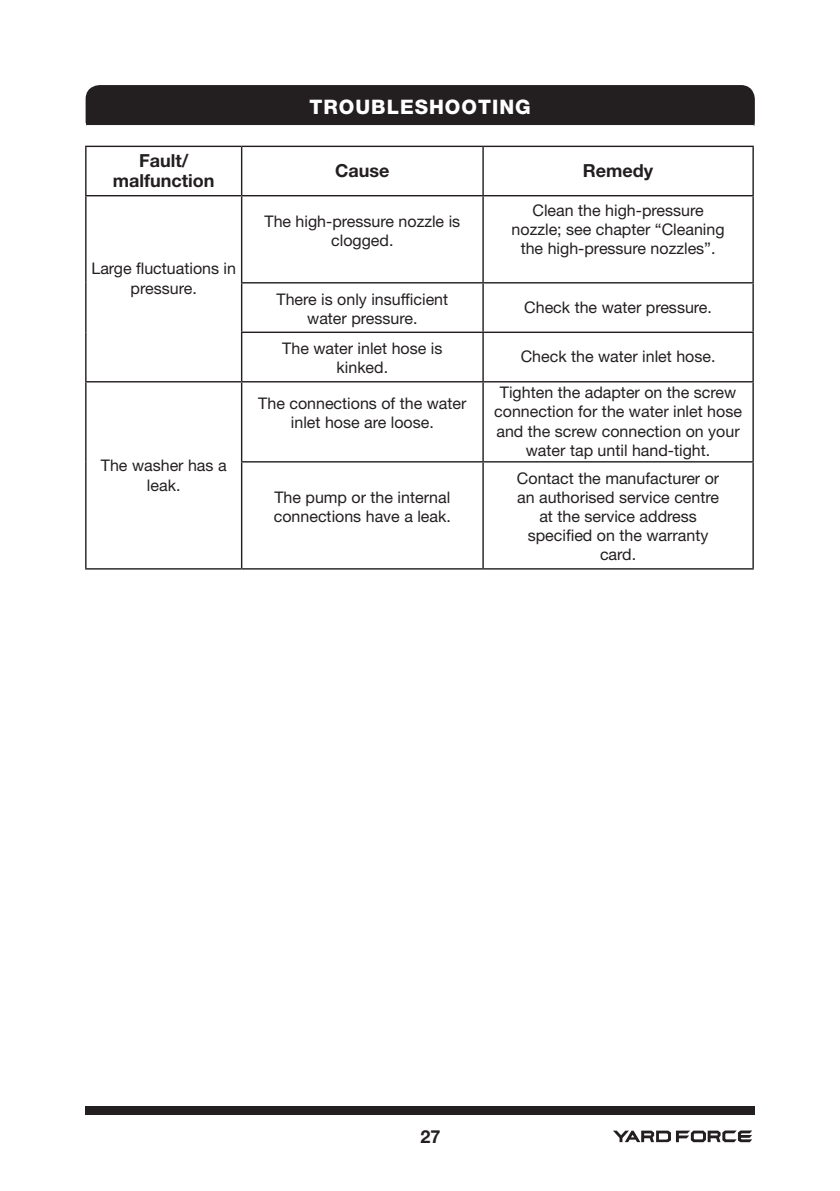
<style>
.page{position:relative;width:840px;height:1191px;background:#fff}
.page>*{position:absolute;margin:0;border:0;box-sizing:border-box;transform-origin:0 0}
.t1{font:800 20px "Helvetica Neue LT Pro";letter-spacing:.05em;color:#fff}
.t2{font:700 18px/20px "Helvetica Neue LT Pro";color:#231f20;text-align:center}
.t3{font:16px/19.2px "Helvetica Neue LT Std";color:#231f20;text-align:center}
</style>
<div class="page">
<div style="left:85px;top:1106px;width:669px;height:8px;background:#231f20"></div>
<svg style="left:613px;top:1130px;width:138px;height:12px"></svg>
<svg style="left:86px;top:85px;width:668px;height:42px;background:#2e2a2b"></svg>
<hr style="left:85px;top:146px;width:156px;height:1px;background:#231f20">
<hr style="left:85px;top:147px;width:1px;height:48px;background:#231f20">
<hr style="left:241px;top:146px;width:242px;height:1px;background:#231f20">
<hr style="left:241px;top:147px;width:1px;height:48px;background:#231f20">
<hr style="left:483px;top:146px;width:270px;height:1px;background:#231f20">
<hr style="left:482px;top:147px;width:1px;height:48px;background:#231f20">
<hr style="left:752px;top:147px;width:1px;height:48px;background:#231f20">
<hr style="left:85px;top:195px;width:156px;height:1px;background:#231f20">
<hr style="left:85px;top:196px;width:1px;height:87px;background:#231f20">
<hr style="left:241px;top:195px;width:242px;height:1px;background:#231f20">
<hr style="left:241px;top:196px;width:1px;height:86px;background:#231f20">
<hr style="left:483px;top:195px;width:270px;height:1px;background:#231f20">
<hr style="left:482px;top:196px;width:1px;height:86px;background:#231f20">
<hr style="left:752px;top:196px;width:1px;height:86px;background:#231f20">
<hr style="left:85px;top:283px;width:1px;height:49px;background:#231f20">
<hr style="left:241px;top:282px;width:242px;height:1px;background:#231f20">
<hr style="left:241px;top:283px;width:1px;height:48px;background:#231f20">
<hr style="left:483px;top:282px;width:270px;height:1px;background:#231f20">
<hr style="left:482px;top:283px;width:1px;height:48px;background:#231f20">
<hr style="left:752px;top:283px;width:1px;height:48px;background:#231f20">
<hr style="left:85px;top:332px;width:1px;height:49px;background:#231f20">
<hr style="left:241px;top:331px;width:242px;height:2px;background:#231f20">
<hr style="left:241px;top:333px;width:1px;height:48px;background:#231f20">
<hr style="left:483px;top:331px;width:270px;height:2px;background:#231f20">
<hr style="left:482px;top:333px;width:1px;height:48px;background:#231f20">
<hr style="left:752px;top:333px;width:1px;height:48px;background:#231f20">
<hr style="left:85px;top:381px;width:156px;height:1px;background:#231f20">
<hr style="left:85px;top:382px;width:1px;height:80px;background:#231f20">
<hr style="left:241px;top:381px;width:242px;height:1px;background:#231f20">
<hr style="left:241px;top:382px;width:1px;height:79px;background:#231f20">
<hr style="left:483px;top:381px;width:270px;height:1px;background:#231f20">
<hr style="left:482px;top:382px;width:1px;height:79px;background:#231f20">
<hr style="left:752px;top:382px;width:1px;height:79px;background:#231f20">
<hr style="left:85px;top:462px;width:1px;height:106px;background:#231f20">
<hr style="left:241px;top:461px;width:242px;height:1px;background:#231f20">
<hr style="left:241px;top:462px;width:1px;height:106px;background:#231f20">
<hr style="left:483px;top:461px;width:270px;height:1px;background:#231f20">
<hr style="left:482px;top:462px;width:1px;height:106px;background:#231f20">
<hr style="left:752px;top:462px;width:1px;height:106px;background:#231f20">
<hr style="left:85px;top:568px;width:156px;height:1px;background:#231f20">
<hr style="left:241px;top:568px;width:242px;height:1px;background:#231f20">
<hr style="left:483px;top:568px;width:270px;height:1px;background:#231f20">
<p class="t1" style="left:309px;top:95px;width:223px">TROUBLESHOOTING</p>
<p class="t2" style="left:113px;top:151px;width:103px">Fault/ malfunction</p>
<p class="t2" style="left:335px;top:161px;width:56px">Cause</p>
<p class="t2" style="left:582px;top:161px;width:72px">Remedy</p>
<p class="t3" style="left:91px;top:258px;width:146px">Large fluctuations in</p>
<p class="t3" style="left:131px;top:278px;width:68px">pressure.</p>
<p class="t3" style="left:101px;top:455px;width:127px;line-height:20px">The washer has a leak.</p>
<p class="t3" style="left:264px;top:211px;width:197px">The high-pressure nozzle is</p>
<p class="t3" style="left:331px;top:230px;width:64px">clogged.</p>
<p class="t3" style="left:276px;top:289px;width:173px">There is only insufficient</p>
<p class="t3" style="left:307px;top:308px;width:112px">water pressure.</p>
<p class="t3" style="left:282px;top:338px;width:161px">The water inlet hose is</p>
<p class="t3" style="left:336px;top:358px;width:53px">kinked.</p>
<p class="t3" style="left:258px;top:394px;width:210px">The connections of the water</p>
<p class="t3" style="left:291px;top:413px;width:144px">inlet hose are loose.</p>
<p class="t3" style="left:274px;top:487px;width:177px">The pump or the internal</p>
<p class="t3" style="left:274px;top:506px;width:178px">connections have a leak.</p>
<p class="t3" style="left:532px;top:200px;width:173px">Clean the high-pressure</p>
<p class="t3" style="left:511px;top:219px;width:214px">nozzle; see chapter “Cleaning</p>
<p class="t3" style="left:520px;top:239px;width:196px">the high-pressure nozzles”.</p>
<p class="t3" style="left:524px;top:297px;width:189px">Check the water pressure.</p>
<p class="t3" style="left:520px;top:347px;width:196px">Check the water inlet hose.</p>
<p class="t3" style="left:494px;top:383px;width:249px">Tighten the adapter on the screw connection for the water inlet hose and the screw connection on your water tap until hand-tight.</p>
<p class="t3" style="left:516px;top:468px;width:204px">Contact the manufacturer or</p>
<p class="t3" style="left:517px;top:487px;width:203px">an authorised service centre</p>
<p class="t3" style="left:539px;top:506px;width:159px">at the service address</p>
<p class="t3" style="left:527px;top:526px;width:182px">specified on the warranty</p>
<p class="t3" style="left:599px;top:545px;width:38px">card.</p>
<p class="t2" style="left:420px;top:1126px;width:22px">27</p>
</div>
